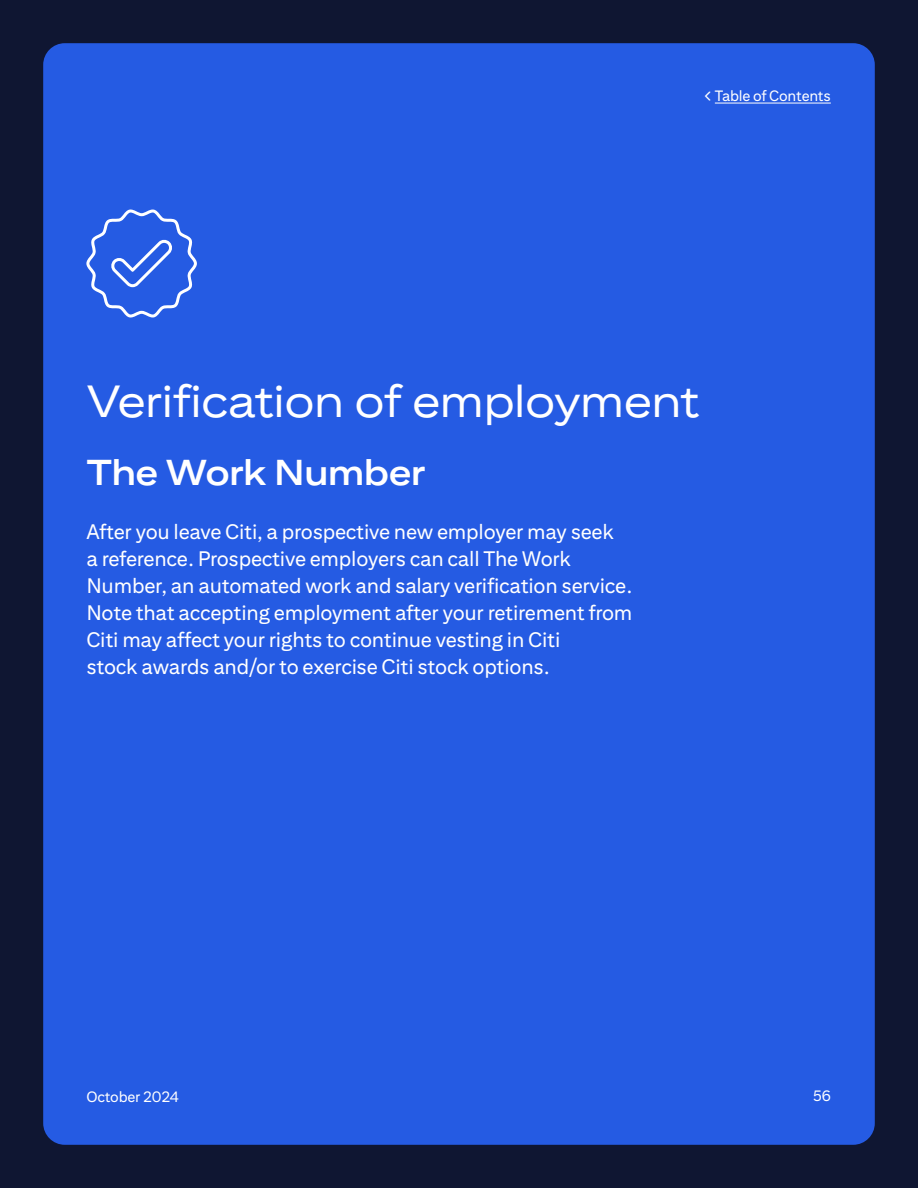
<style>
.page{position:relative;width:918px;height:1188px;background:#0f1632}
.page>*{position:absolute;margin:0;border:0;box-sizing:border-box;transform-origin:0 0}
.t1{font:45px "Citi Sans Display";letter-spacing:-.02em;color:#fff}
.t2{font:700 36px "Citi Sans Display";letter-spacing:-.02em;color:#fff}
.Break_Page_Intro{font:21px/27px "Citi Sans Text";letter-spacing:-.01em;color:#fff}
.t3{font:15px "Citi Sans Text";letter-spacing:-.01em;color:#fff}
</style>
<div class="page">
<div style="left:43px;top:43px;width:832px;height:1102px;background:#255be3;border-radius:22px"></div>
<hr style="left:715px;top:103px;width:116px;height:1px;background:#fff">
<svg style="left:86px;top:209px;width:111px;height:109px"></svg>
<p class="t3" style="left:705px;top:87px;width:127px">〈 Table of Contents</p>
<p class="t1" style="left:86px;top:375px;width:615px">Verification of employment</p>
<p class="t2" style="left:86px;top:451px;width:341px">The Work Number</p>
<p class="Break_Page_Intro" style="left:86px;top:517px;width:548px">After you leave Citi, a prospective new employer may seek<br>a reference. Prospective employers can call The Work Number, an automated work and salary verification service.<br>Note that accepting employment after your retirement from Citi may affect your rights to continue vesting in Citi<br>stock awards and/or to exercise Citi stock options.</p>
<p class="t3" style="left:86px;top:1088px;width:94px">October 2024</p>
<p class="t3" style="left:813px;top:1087px;width:20px">56</p>
</div>
